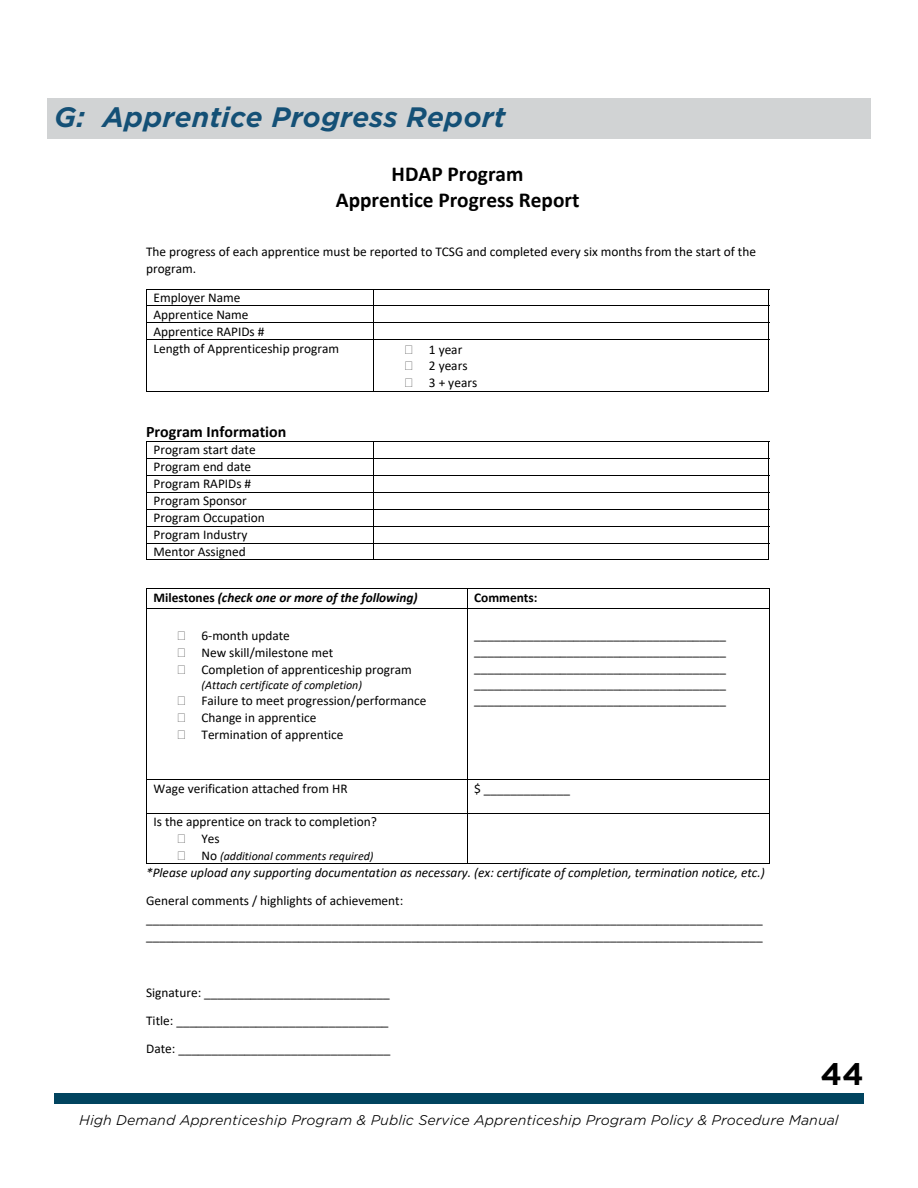
<style>
.page{position:relative;width:918px;height:1188px;background:#fff}
.page>*{position:absolute;margin:0;border:0;box-sizing:border-box;transform-origin:0 0}
.t1{font:700 30px "Gotham S Sm";color:#000}
.t2{font:italic 700 27px "Gotham S Sm";color:#145076}
.t3{font:700 21.3px/26px "Calibri";color:#000;text-align:center}
.t4{font:700 16.05px "Calibri";color:#000}
.t5{font:italic 300 13.5px "Gotham S Sm";color:#000}
.t6{font:13.35px/17px "Calibri";color:#000}
.t7{font:italic 13.35px "Calibri";color:#000}
.t8{font:italic 700 13.35px "Calibri";color:#000}
.t9{font:700 13.35px "Calibri";color:#000}
.t10{font:italic 12px "Calibri";color:#000}
.s1{font-style:normal}
.s2{font-style:normal;font-size:13.35px}
</style>
<div class="page">
<div style="left:54px;top:1094px;width:810px;height:10px;background:#01445f"></div>
<div style="left:47px;top:99px;width:824px;height:40px;background:#d1d3d4"></div>
<hr style="left:146px;top:289px;width:623px;height:1px;background:#000">
<hr style="left:146px;top:306px;width:623px;height:1px;background:#000">
<hr style="left:146px;top:323px;width:623px;height:1px;background:#000">
<svg style="left:146px;top:290px;width:1px;height:50px"></svg>
<svg style="left:373px;top:290px;width:1px;height:50px"></svg>
<svg style="left:768px;top:290px;width:1px;height:50px"></svg>
<hr style="left:146px;top:340px;width:623px;height:1px;background:#000">
<hr style="left:146px;top:340px;width:1px;height:52px;background:#000">
<hr style="left:146px;top:391px;width:227px;height:1px;background:#000">
<hr style="left:373px;top:340px;width:1px;height:52px;background:#000">
<hr style="left:374px;top:391px;width:394px;height:1px;background:#000">
<hr style="left:768px;top:340px;width:1px;height:52px;background:#000">
<hr style="left:146px;top:441px;width:623px;height:1px;background:#000">
<hr style="left:146px;top:458px;width:623px;height:1px;background:#000">
<hr style="left:146px;top:475px;width:623px;height:1px;background:#000">
<hr style="left:146px;top:492px;width:623px;height:1px;background:#000">
<hr style="left:146px;top:509px;width:623px;height:1px;background:#000">
<hr style="left:146px;top:526px;width:623px;height:1px;background:#000">
<hr style="left:146px;top:543px;width:623px;height:1px;background:#000">
<svg style="left:146px;top:442px;width:1px;height:118px"></svg>
<hr style="left:146px;top:560px;width:227px;height:1px;background:#000">
<svg style="left:373px;top:442px;width:1px;height:118px"></svg>
<hr style="left:374px;top:560px;width:394px;height:1px;background:#000">
<svg style="left:768px;top:442px;width:1px;height:118px"></svg>
<hr style="left:146px;top:588px;width:623px;height:1px;background:#000">
<hr style="left:146px;top:608px;width:623px;height:1px;background:#000">
<svg style="left:146px;top:589px;width:1px;height:38px"></svg>
<svg style="left:467px;top:589px;width:1px;height:38px"></svg>
<svg style="left:769px;top:588px;width:1px;height:39px"></svg>
<hr style="left:146px;top:627px;width:1px;height:117px;background:#000">
<hr style="left:467px;top:627px;width:1px;height:117px;background:#000">
<hr style="left:769px;top:627px;width:1px;height:117px;background:#000">
<svg style="left:146px;top:744px;width:1px;height:36px"></svg>
<svg style="left:467px;top:744px;width:1px;height:36px"></svg>
<svg style="left:769px;top:744px;width:1px;height:36px"></svg>
<hr style="left:146px;top:780px;width:623px;height:1px;background:#000">
<hr style="left:146px;top:780px;width:1px;height:33px;background:#000">
<hr style="left:467px;top:780px;width:1px;height:33px;background:#000">
<hr style="left:769px;top:780px;width:1px;height:33px;background:#000">
<hr style="left:146px;top:813px;width:623px;height:1px;background:#000">
<hr style="left:146px;top:813px;width:1px;height:51px;background:#000">
<hr style="left:146px;top:864px;width:321px;height:1px;background:#000">
<hr style="left:467px;top:813px;width:1px;height:51px;background:#000">
<hr style="left:467px;top:864px;width:302px;height:1px;background:#000">
<hr style="left:769px;top:813px;width:1px;height:51px;background:#000">
<h2 class="t2" style="left:54px;top:98px;width:453px">G: Apprentice Progress Report</h2>
<h3 class="t3" style="left:336px;top:161px;width:245px">HDAP Program<br>Apprentice Progress Report</h3>
<p class="t6" style="left:146px;top:242px;width:612px;line-height:17.5px">The progress of each apprentice must be reported to TCSG and completed every six months from the start of the program.</p>
<p class="t6" style="left:154px;top:289px;width:187px">Employer Name<br>Apprentice Name<br>Apprentice RAPIDs #<br>Length of Apprenticeship program</p>
<p class="t6" style="left:429px;top:340px;width:50px">1 year<br>2 years<br>3 + years</p>
<p class="t4" style="left:146px;top:420px;width:142px">Program Information</p>
<p class="t6" style="left:154px;top:441px;width:113px">Program start date<br>Program end date<br>Program RAPIDs #<br>Program Sponsor<br>Program Occupation<br>Program Industry<br>Mentor Assigned</p>
<p class="t8" style="left:154px;top:588px;width:266px"><span class="s1">Milestones</span> (check one or more of the following)</p>
<p class="t9" style="left:474px;top:588px;width:65px">Comments:</p>
<p class="t6" style="left:201px;top:627px;width:212px">6‐month update<br>New skill/milestone met<br>Completion of apprenticeship program</p>
<p class="t10" style="left:201px;top:677px;width:162px">(Attach certificate of completion)</p>
<p class="t6" style="left:201px;top:692px;width:226px">Failure to meet progression/performance<br>Change in apprentice<br>Termination of apprentice</p>
<p class="t6" style="left:474px;top:626px;width:253px;line-height:16.2px;text-align:justify">______________________________________ ______________________________________ ______________________________________ ______________________________________ ______________________________________</p>
<p class="t6" style="left:154px;top:780px;width:196px">Wage verification attached from HR</p>
<p class="t6" style="left:474px;top:780px;width:97px">$ _____________</p>
<p class="t6" style="left:202px;top:813px;width:177px;text-indent:-48px">Is the apprentice on track to completion?<br>Yes</p>
<p class="t10" style="left:202px;top:848px;width:174px"><span class="s2">No</span> (additional comments required)</p>
<p class="t7" style="left:146px;top:863px;width:620px">*Please upload any supporting documentation as necessary. (ex: certificate of completion, termination notice, etc.)</p>
<p class="t6" style="left:146px;top:892px;width:618px;line-height:17.5px">General comments / highlights of achievement: _____________________________________________________________________________________________ _____________________________________________________________________________________________</p>
<p class="t6" style="left:146px;top:978px;width:246px;line-height:28.2px">Signature: ____________________________<br>Title: ________________________________<br>Date: ________________________________</p>
<h1 class="t1" style="left:821px;top:1053px;width:45px">44</h1>
<p class="t5" style="left:79px;top:1111px;width:761px">High Demand Apprenticeship Program &amp; Public Service Apprenticeship Program Policy &amp; Procedure Manual</p>
</div>
